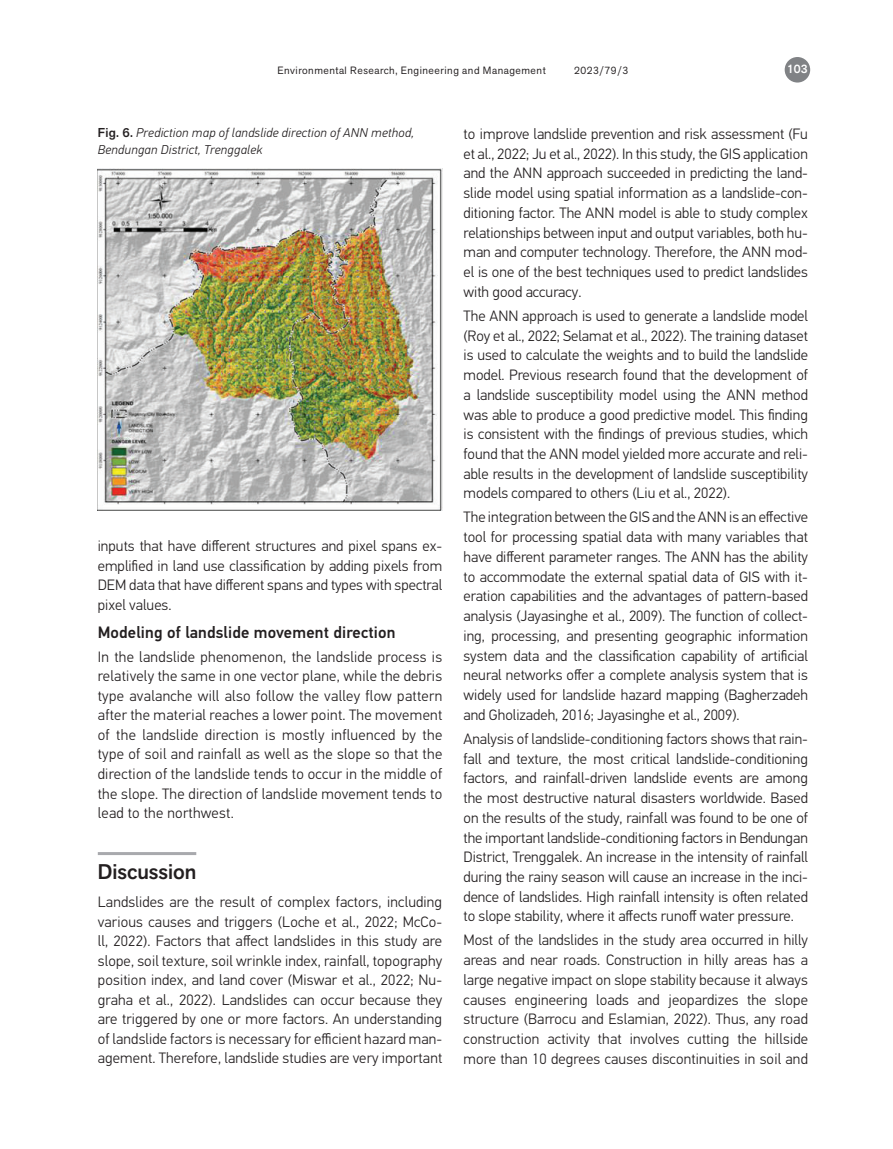
<style>
.page{position:relative;width:893px;height:1149px;background:#fff}
.page>*{position:absolute;margin:0;border:0;box-sizing:border-box;transform-origin:0 0}
.Skyrius{font:500 21px "Akzid Grtsk Next";color:#231f20}
.Skyrelis_mazas{font:500 16.5px "PF Din Text Pro";letter-spacing:.01em;color:#231f20}
.Refer_EREM{font:300 15px/19.6px "PF Din Text Pro";color:#231f20;text-align:justify}
.t1{font:italic 300 12.75px/16.5px "PF Din Text Pro";letter-spacing:.02em;color:#231f20}
.t2{font:500 12px "Akzid Grtsk Next";color:#fff}
.t3{font:10.5px "Akzid Grtsk Next";letter-spacing:.05em;color:#231f20}
.s1{font-family:"Akzid Grtsk Next";font-weight:500;font-style:normal}
</style>
<div class="page">
<div style="left:785px;top:57px;width:25px;height:25px;background:#808285;border-radius:50%"></div>
<img style="left:98px;top:169px;width:344px;height:341px">
<hr style="left:98px;top:851px;width:98px;height:3px;background:#a8a9ad">
<p class="t3" style="left:278px;top:63px;width:270px">Environmental Research, Engineering and Management</p>
<p class="t3" style="left:574px;top:63px;width:55px">2023/79/3</p>
<p class="t2" style="left:787px;top:61px;width:22px">103</p>
<p class="t1" style="left:98px;top:125px;width:318px"><span class="s1">Fig. 6.</span> Prediction map of landslide direction of ANN method,<br>Bendungan District, Trenggalek</p>
<p class="Refer_EREM" style="left:98px;top:536px;width:346px">inputs that have different structures and pixel spans ex&shy;emplified in land use classification by adding pixels from DEM data that have different spans and types with spectral pixel values.</p>
<p class="Skyrelis_mazas" style="left:98px;top:622px;width:299px">Modeling of landslide movement direction</p>
<p class="Refer_EREM" style="left:98px;top:647px;width:346px">In the landslide phenomenon, the landslide process is relatively the same in one vector plane, while the debris type avalanche will also follow the valley flow pattern after the material reaches a lower point. The movement of the landslide direction is mostly influenced by the type of soil and rainfall as well as the slope so that the direction of the landslide tends to occur in the middle of the slope. The direction of landslide movement tends to lead to the northwest.</p>
<p class="Skyrius" style="left:98px;top:857px;width:100px">Discussion</p>
<p class="Refer_EREM" style="left:98px;top:892px;width:346px">Landslides are the result of complex factors, including various causes and triggers (Loche et al., 2022; McCo&shy;ll, 2022). Factors that affect landslides in this study are slope, soil texture, soil wrinkle index, rainfall, topography position index, and land cover (Miswar et al., 2022; Nu&shy;graha et al., 2022). Landslides can occur because they are triggered by one or more factors. An understanding of landslide factors is necessary for efficient hazard man&shy;agement. Therefore, landslide studies are very important</p>
<p class="Refer_EREM" style="left:463px;top:124px;width:346px">to improve landslide prevention and risk assessment (Fu et al., 2022; Ju et al., 2022). In this study, the GIS application and the ANN approach succeeded in predicting the land&shy;slide model using spatial information as a landslide-con&shy;ditioning factor. The ANN model is able to study complex relationships between input and output variables, both hu&shy;man and computer technology. Therefore, the ANN mod&shy;el is one of the best techniques used to predict landslides with good accuracy.</p>
<p class="Refer_EREM" style="left:463px;top:306px;width:346px">The ANN approach is used to generate a landslide model (Roy et al., 2022; Selamat et al., 2022). The training dataset is used to calculate the weights and to build the landslide model. Previous research found that the development of a landslide susceptibility model using the ANN method was able to produce a good predictive model. This finding is consistent with the findings of previous studies, which found that the ANN model yielded more accurate and reli&shy;able results in the development of landslide susceptibility models compared to others (Liu et al., 2022).</p>
<p class="Refer_EREM" style="left:463px;top:507px;width:346px">The integration between the GIS and the ANN is an effective tool for processing spatial data with many variables that have different parameter ranges. The ANN has the ability to accommodate the external spatial data of GIS with it&shy;eration capabilities and the advantages of pattern-based analysis (Jayasinghe et al., 2009). The function of collect&shy;ing, processing, and presenting geographic information system data and the classification capability of artificial neural networks offer a complete analysis system that is widely used for landslide hazard mapping (Bagherzadeh and Gholizadeh, 2016; Jayasinghe et al., 2009).</p>
<p class="Refer_EREM" style="left:463px;top:728px;width:346px">Analysis of landslide-conditioning factors shows that rain&shy;fall and texture, the most critical landslide-conditioning factors, and rainfall-driven landslide events are among the most destructive natural disasters worldwide. Based on the results of the study, rainfall was found to be one of the important landslide-conditioning factors in Bendungan District, Trenggalek. An increase in the intensity of rainfall during the rainy season will cause an increase in the inci&shy;dence of landslides. High rainfall intensity is often related to slope stability, where it affects runoff water pressure.</p>
<p class="Refer_EREM" style="left:463px;top:930px;width:346px">Most of the landslides in the study area occurred in hilly areas and near roads. Construction in hilly areas has a large negative impact on slope stability because it always causes engineering loads and jeopardizes the slope structure (Barrocu and Eslamian, 2022). Thus, any road construction activity that involves cutting the hillside more than 10 degrees causes discontinuities in soil and</p>
</div>
